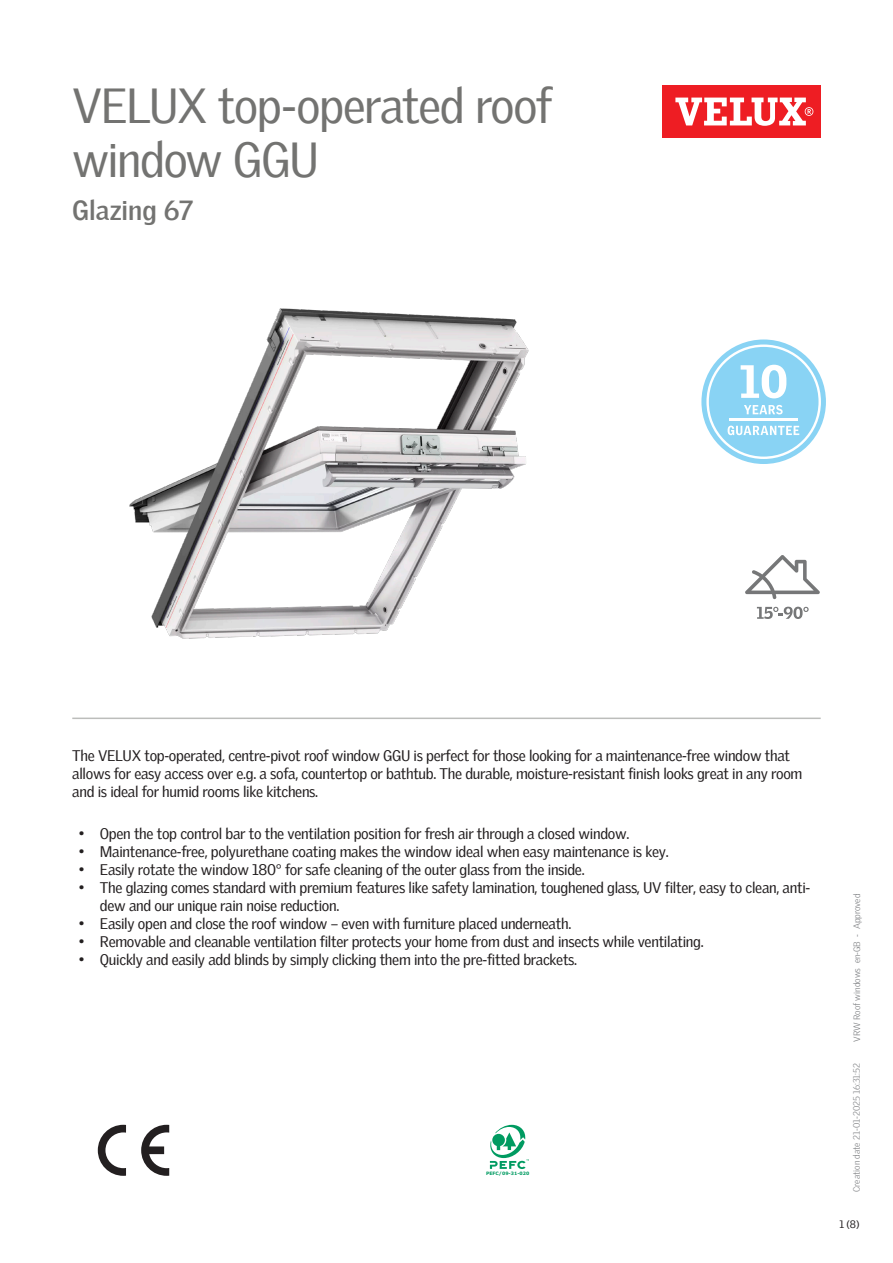
<style>
.page{position:relative;width:893px;height:1263px;background:#fff}
.page>*{position:absolute;margin:0;border:0;box-sizing:border-box;transform-origin:0 0}
.Headline{font:48px/54px "Velux Gothic";letter-spacing:-.03em;color:#737371}
.t1{font:700 27px "Velux Gothic";color:#737371}
.Body_Regular{font:15px/18px "Velux Gothic";letter-spacing:-.02em;color:#231f20}
.t2{font:10.5px "Velux Gothic";color:#231f20}
.t3{font:300 9px "Velux Gothic";color:#7c7e81}
.t4{font:700 4.65px "Verdana";color:#009b61}
</style>
<div class="page">
<div style="left:662px;top:85px;width:159px;height:53px;background:#ee1d23"></div>
<svg style="left:675px;top:98px;width:138px;height:28px"></svg>
<hr style="left:72px;top:717px;width:749px;height:2px;background:#bcbdbb">
<svg style="left:745px;top:555px;width:75px;height:44px"></svg>
<svg style="left:757px;top:607px;width:52px;height:12px"></svg>
<svg style="left:141px;top:1125px;width:28px;height:51px"></svg>
<svg style="left:98px;top:1125px;width:28px;height:51px"></svg>
<svg style="left:490px;top:1125px;width:39px;height:44px"></svg>
<svg style="left:701px;top:339px;width:125px;height:125px"></svg>
<img style="left:129px;top:308px;width:400px;height:331px">
<p class="Headline" style="left:72px;top:74px;width:481px">VELUX top-operated roof window GGU</p>
<p class="t1" style="left:72px;top:190px;width:122px">Glazing 67</p>
<p class="Body_Regular" style="left:72px;top:745px;width:732px">The VELUX top-operated, centre-pivot roof window GGU is perfect for those looking for a maintenance-free window that allows for easy access over e.g. a sofa, countertop or bathtub. The durable, moisture-resistant finish looks great in any room and is ideal for humid rooms like kitchens.</p>
<p class="Body_Regular" style="left:79px;top:823px;width:552px">• Open the top control bar to the ventilation position for fresh air through a closed window.</p>
<p class="Body_Regular" style="left:79px;top:841px;width:591px">• Maintenance-free, polyurethane coating makes the window ideal when easy maintenance is key.</p>
<p class="Body_Regular" style="left:79px;top:859px;width:508px">• Easily rotate the window 180° for safe cleaning of the outer glass from the inside.</p>
<p class="Body_Regular" style="left:100px;top:877px;width:712px;text-indent:-21px">• The glazing comes standard with premium features like safety lamination, toughened glass, UV filter, easy to clean, anti&shy;dew and our unique rain noise reduction.</p>
<p class="Body_Regular" style="left:79px;top:913px;width:494px">• Easily open and close the roof window – even with furniture placed underneath.</p>
<p class="Body_Regular" style="left:79px;top:931px;width:627px">• Removable and cleanable ventilation filter protects your home from dust and insects while ventilating.</p>
<p class="Body_Regular" style="left:79px;top:949px;width:500px">• Quickly and easily add blinds by simply clicking them into the pre-fitted brackets.</p>
<p class="t4" style="left:486px;top:1170px;width:45px">PEFC/09-31-020</p>
<p class="t3" style="left:850px;top:1042px;width:149px;rotate:-90deg">VRW Roof windows en-GB - Approved</p>
<p class="t3" style="left:850px;top:1192px;width:130px;rotate:-90deg">Creation date 21-01-2025 16:31:52</p>
<p class="t2" style="left:839px;top:1216px;width:22px">1 (8)</p>
</div>
